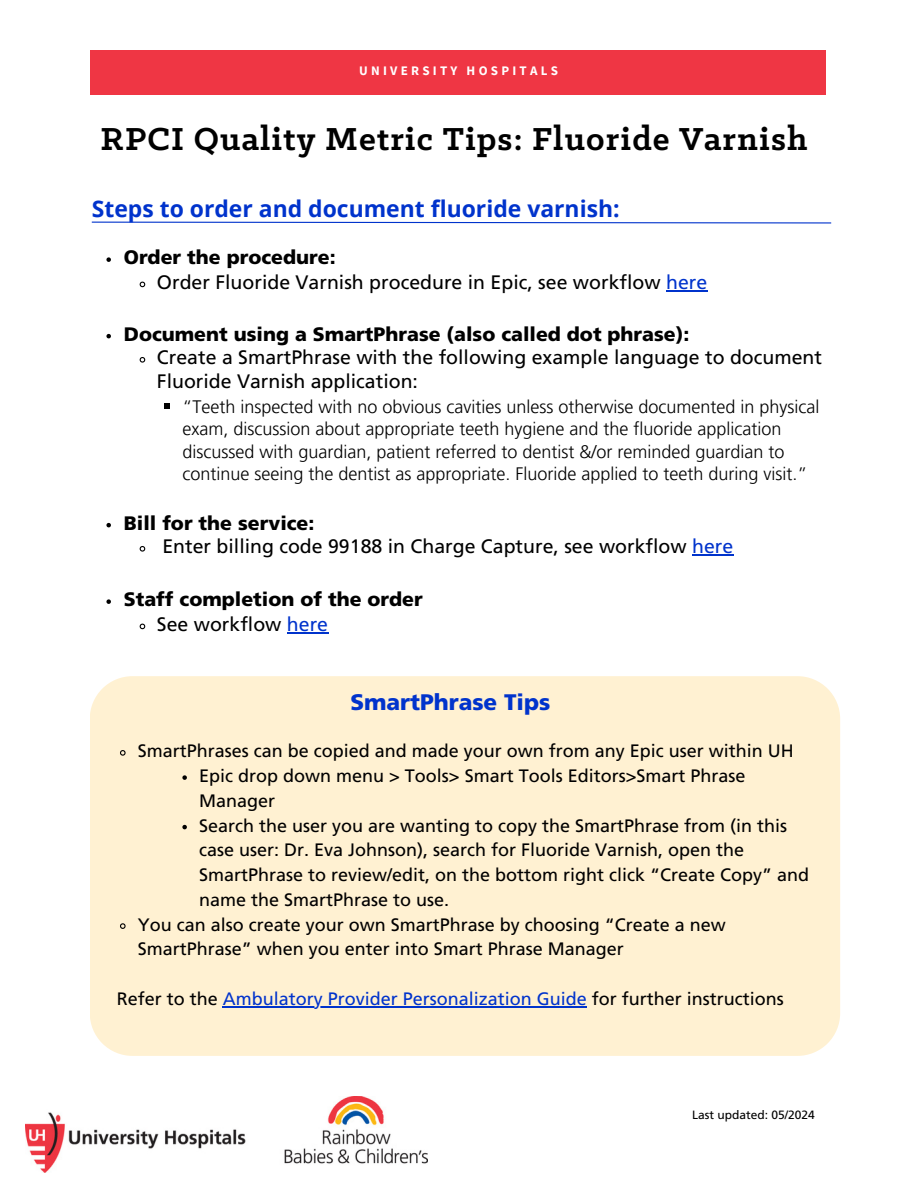
<style>
.page{position:relative;width:918px;height:1188px;background:#fff}
.page>*{position:absolute;margin:0;border:0;box-sizing:border-box;transform-origin:0 0}
.t1{font:700 36px "Klinic Slab";letter-spacing:.03em;color:#000}
.t2{font:700 22.95px "Open Sans";color:#03c}
.t3{font:900 22.5px "Frutiger LT Std";color:#03c}
.t4{font:19.5px/23.7px "Frutiger LT Std";color:#000}
.t5{font:900 19.5px "Frutiger LT Std";color:#000}
.t6{font:18px/24.8px "Frutiger LT Std";color:#000}
.t7{font:300 18px/22.5px "Frutiger LT Pro";color:#000}
.t8{font:18px "Frutiger LT Std";color:#03c}
.t9{font:700 13.05px "Source Sans Pro";letter-spacing:.25em;color:#fff}
.t10{font:12px "Frutiger LT Std";color:#000}
.s1{color:#03c}
.s2{color:#000}
</style>
<div class="page">
<div style="left:91px;top:51px;width:735px;height:43px;background:#ef3644"></div>
<img style="left:25px;top:1096px;width:403px;height:77px">
<svg style="left:106px;top:257px;width:5px;height:5px"></svg>
<svg style="left:139px;top:281px;width:7px;height:7px"></svg>
<hr style="left:666px;top:290px;width:41px;height:1px;background:#03c">
<svg style="left:106px;top:334px;width:5px;height:4px"></svg>
<svg style="left:139px;top:357px;width:7px;height:6px"></svg>
<svg style="left:164px;top:404px;width:5px;height:5px"></svg>
<svg style="left:106px;top:523px;width:5px;height:4px"></svg>
<svg style="left:139px;top:546px;width:7px;height:6px"></svg>
<hr style="left:692px;top:554px;width:41px;height:2px;background:#03c">
<svg style="left:106px;top:599px;width:5px;height:5px"></svg>
<svg style="left:139px;top:623px;width:7px;height:7px"></svg>
<hr style="left:287px;top:632px;width:41px;height:1px;background:#03c">
<svg style="left:91px;top:221px;width:741px;height:3px"></svg>
<div style="left:90px;top:676px;width:750px;height:380px;background:#fff1d2"></div>
<svg style="left:119px;top:749px;width:7px;height:8px"></svg>
<svg style="left:182px;top:775px;width:5px;height:5px"></svg>
<svg style="left:182px;top:825px;width:5px;height:4px"></svg>
<svg style="left:119px;top:922px;width:7px;height:8px"></svg>
<hr style="left:223px;top:1006px;width:364px;height:1px;background:#03c">
<p class="t9" style="left:359px;top:62px;width:201px">UNIVERSITY HOSPITALS</p>
<p class="t1" style="left:101px;top:123px;width:709px">RPCI Quality Metric Tips: Fluoride Varnish</p>
<h2 class="t2" style="left:92px;top:193px;width:529px">Steps to order and document fluoride varnish:</h2>
<h1 class="t5" style="left:124px;top:250px;width:213px">Order the procedure:</h1>
<h2 class="t4" style="left:157px;top:272px;width:552px">Order Fluoride Varnish procedure in Epic, see workflow <span class="s1">here</span></h2>
<p class="t5" style="left:124px;top:326px;width:567px">Document using a SmartPhrase (also called dot phrase):</p>
<p class="t4" style="left:157px;top:348px;width:667px">Create a SmartPhrase with the following example language to document<br>Fluoride Varnish application:</p>
<p class="t7" style="left:182px;top:395px;width:639px">“Teeth inspected with no obvious cavities unless otherwise documented in physical exam, discussion about appropriate teeth hygiene and the fluoride application discussed with guardian, patient referred to dentist &amp;/or reminded guardian to continue seeing the dentist as appropriate. Fluoride applied to teeth during visit.”</p>
<p class="t5" style="left:124px;top:515px;width:192px">Bill for the service:</p>
<p class="t4" style="left:162px;top:537px;width:572px">Enter billing code 99188 in Charge Capture, see workflow <span class="s1">here</span></p>
<p class="t5" style="left:124px;top:592px;width:301px">Staff completion of the order</p>
<p class="t4" style="left:157px;top:614px;width:173px">See workflow <span class="s1">here</span></p>
<p class="t3" style="left:350px;top:693px;width:201px">SmartPhrase Tips</p>
<p class="t6" style="left:138px;top:740px;width:658px">SmartPhrases can be copied and made your own from any Epic user within UH</p>
<p class="t6" style="left:199px;top:765px;width:548px">Epic drop down menu &gt; Tools&gt; Smart Tools Editors&gt;Smart Phrase<br>Manager</p>
<p class="t6" style="left:199px;top:815px;width:612px">Search the user you are wanting to copy the SmartPhrase from (in this case user: Dr. Eva Johnson), search for Fluoride Varnish, open the SmartPhrase to review/edit, on the bottom right click “Create Copy” and name the SmartPhrase to use.</p>
<p class="t6" style="left:138px;top:914px;width:590px">You can also create your own SmartPhrase by choosing “Create a new<br>SmartPhrase” when you enter into Smart Phrase Manager</p>
<p class="t8" style="left:117px;top:991px;width:669px"><span class="s2">Refer to the</span> Ambulatory Provider Personalization Guide <span class="s2">for further instructions</span></p>
<p class="t10" style="left:692px;top:1110px;width:124px">Last updated: 05/2024</p>
</div>
